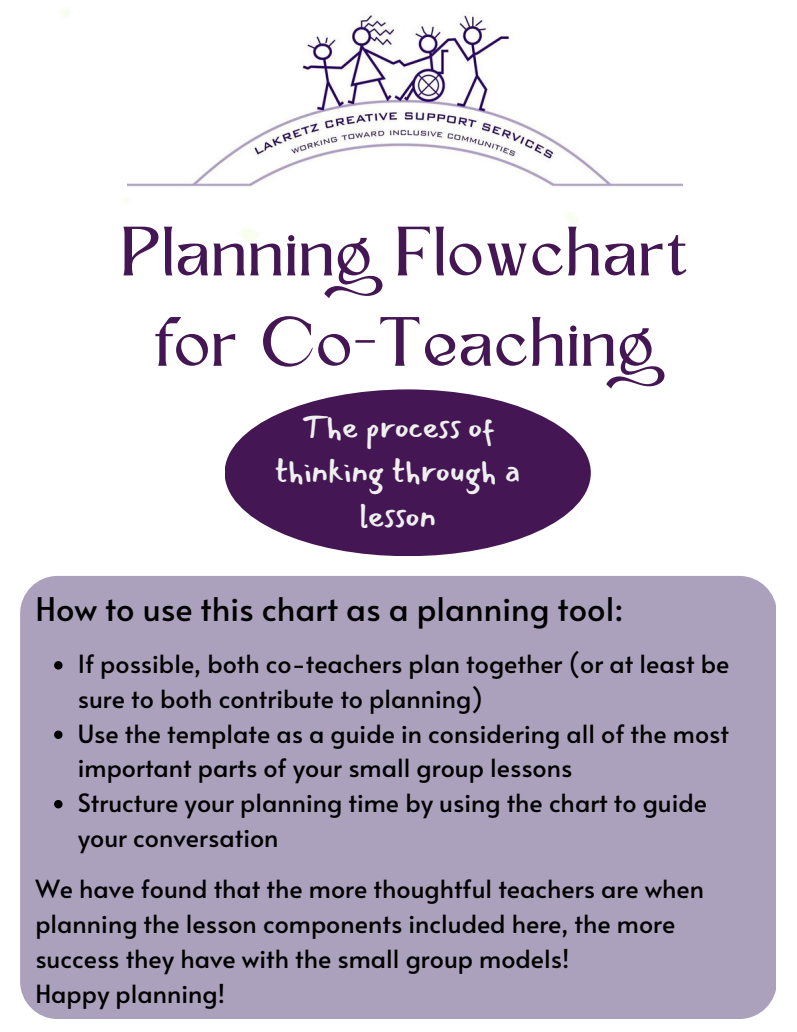
<style>
.page{position:relative;width:797px;height:1032px;background:#fff}
.page>*{position:absolute;margin:0;border:0;box-sizing:border-box;transform-origin:0 0}
.t1{font:64.88px/90.4px "Kingred Serif";color:#441754;text-align:center}
.t2{font:32.5px/44.9px "Mansalva";color:#efefef;text-align:center}
.t3{font:32.5px "Alata";color:#000}
.t4{font:25px/34.8px "Alata";color:#000}
</style>
<div class="page">
<div style="left:20px;top:575px;width:756px;height:443px;background:#aca1bd;border-radius:38px"></div>
<div style="left:225px;top:389px;width:366px;height:167px;background:#441754;border-radius:50%"></div>
<img style="left:128px;top:13px;width:555px;height:174px">
<svg style="left:54px;top:661px;width:9px;height:8px"></svg>
<svg style="left:54px;top:730px;width:9px;height:8px"></svg>
<svg style="left:54px;top:800px;width:9px;height:8px"></svg>
<p class="t1" style="left:123px;top:214px;width:570px">Planning Flowchart for Co-Teaching</p>
<p class="t2" style="left:275px;top:404px;width:247px">The process of thinking through a lesson</p>
<p class="t3" style="left:35px;top:585px;width:589px">How to use this chart as a planning tool:</p>
<h1 class="t4" style="left:78px;top:645px;width:653px">If possible, both co-teachers plan together (or at least be sure to both contribute to planning)</h1>
<h2 class="t4" style="left:78px;top:715px;width:653px">Use the template as a guide in considering all of the most important parts of your small group lessons</h2>
<h2 class="t4" style="left:78px;top:784px;width:631px">Structure your planning time by using the chart to guide your conversation</h2>
<p class="t4" style="left:35px;top:870px;width:670px">We have found that the more thoughtful teachers are when planning the lesson components included here, the more success they have with the small group models!</p>
<p class="t4" style="left:35px;top:974px;width:191px">Happy planning!</p>
</div>
